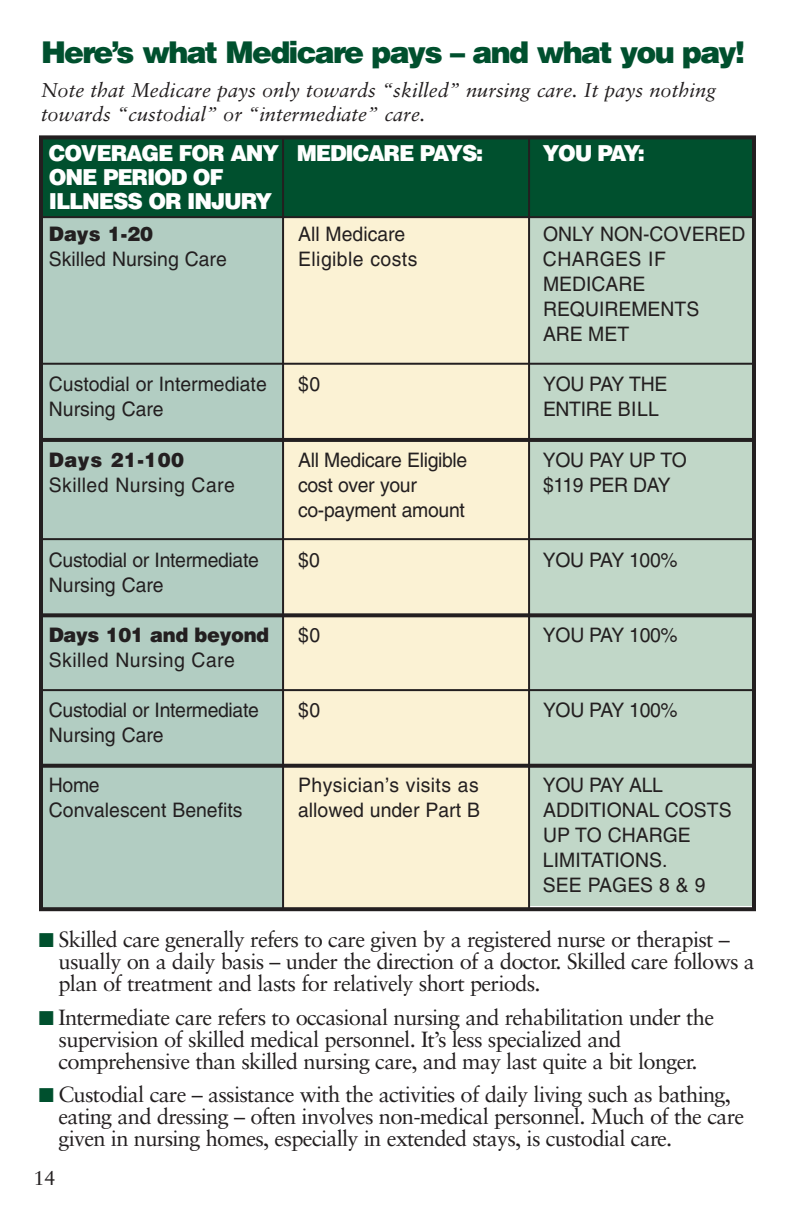
<style>
.page{position:relative;width:792px;height:1224px;background:#fff}
.page>*{position:absolute;margin:0;border:0;box-sizing:border-box;transform-origin:0 0}
.t1{font:900 30px "Helvetica";letter-spacing:-.06em;color:#00502e}
.t2{font:22px/22px "Sabon";letter-spacing:-.035em;color:#231f20}
.t3{font:900 22px/24px "Helvetica";letter-spacing:-.055em;color:#fff}
.t4{font:20px/25px "Helvetica";color:#231f20}
.t5{font:italic 20px/24px "Sabon";color:#231f20}
.t6{font:20px "Helvetica";letter-spacing:.02em;color:#231f20}
.t7{font:900 20px "Helvetica";letter-spacing:-.02em;color:#231f20}
.t8{font:900 20px "Helvetica";letter-spacing:.025em;color:#231f20}
.t9{font:20px "Helvetica";letter-spacing:-.025em;color:#231f20}
.t10{font:20px "Sabon";color:#231f20}
.s1{color:#00502e}
</style>
<div class="page">
<div style="left:529px;top:208px;width:227px;height:698px;background:#c1d7c8"></div>
<div style="left:283px;top:209px;width:246px;height:700px;background:#fbf2d4"></div>
<div style="left:39px;top:198px;width:245px;height:712px;background:#b2cdc2"></div>
<div style="left:40px;top:139px;width:716px;height:78px;background:#00502e"></div>
<div style="left:39px;top:135px;width:717px;height:776px;border:4px solid #231f20"></div>
<hr style="left:39px;top:216px;width:717px;height:2px;background:#231f20">
<hr style="left:39px;top:363px;width:717px;height:2px;background:#231f20">
<hr style="left:39px;top:438px;width:716px;height:4px;background:#231f20">
<hr style="left:39px;top:538px;width:716px;height:2px;background:#231f20">
<svg style="left:39px;top:613px;width:716px;height:4px;background:#312e2e"></svg>
<hr style="left:39px;top:689px;width:716px;height:2px;background:#231f20">
<svg style="left:39px;top:764px;width:716px;height:4px;background:#2e2b2a"></svg>
<hr style="left:282px;top:136px;width:2px;height:774px;background:#231f20">
<hr style="left:528px;top:136px;width:2px;height:774px;background:#231f20">
<h1 class="t1" style="left:41px;top:35px;width:706px">Here’s what Medicare pays – and what you pay!</h1>
<p class="t5" style="left:41px;top:80px;width:677px">Note that Medicare pays only towards “skilled” nursing care. It pays nothing towards “custodial” or “intermediate” care.</p>
<p class="t3" style="left:49px;top:141px;width:436px">COVERAGE FOR ANY MEDICARE PAYS:</p>
<p class="t3" style="left:543px;top:141px;width:104px">YOU PAY:</p>
<p class="t3" style="left:49px;top:165px;width:225px">ONE PERIOD OF<br>ILLNESS OR INJURY</p>
<p class="t7" style="left:49px;top:223px;width:106px">Days 1-20</p>
<p class="t4" style="left:298px;top:223px;width:109px">All Medicare</p>
<p class="t4" style="left:543px;top:223px;width:204px">ONLY NON-COVERED</p>
<p class="t4" style="left:49px;top:248px;width:179px">Skilled Nursing Care</p>
<p class="t6" style="left:298px;top:252px;width:121px">Eligible costs</p>
<p class="t4" style="left:543px;top:248px;width:158px">CHARGES IF<br>MEDICARE<br>REQUIREMENTS<br>ARE MET</p>
<p class="t4" style="left:49px;top:374px;width:219px">Custodial or Intermediate</p>
<p class="t4" style="left:298px;top:374px;width:24px">$0</p>
<p class="t4" style="left:543px;top:374px;width:126px">YOU PAY THE</p>
<p class="t4" style="left:49px;top:399px;width:116px">Nursing Care</p>
<p class="t4" style="left:543px;top:399px;width:118px">ENTIRE BILL</p>
<p class="t8" style="left:49px;top:448px;width:137px">Days 21-100</p>
<p class="t4" style="left:298px;top:449px;width:171px">All Medicare Eligible</p>
<p class="t9" style="left:543px;top:452px;width:145px">YOU PAY UP TO</p>
<p class="t6" style="left:49px;top:477px;width:188px">Skilled Nursing Care</p>
<p class="t4" style="left:298px;top:474px;width:120px">cost over your</p>
<p class="t4" style="left:543px;top:474px;width:129px">$119 PER DAY</p>
<p class="t4" style="left:298px;top:499px;width:168px">co-payment amount</p>
<p class="t4" style="left:49px;top:549px;width:211px">Custodial or Intermediate</p>
<p class="t4" style="left:298px;top:549px;width:24px">$0</p>
<p class="t4" style="left:543px;top:549px;width:136px">YOU PAY 100%</p>
<p class="t4" style="left:49px;top:574px;width:116px">Nursing Care</p>
<p class="t7" style="left:49px;top:623px;width:222px">Days 101 and beyond</p>
<p class="t4" style="left:298px;top:624px;width:24px">$0</p>
<p class="t4" style="left:543px;top:624px;width:136px">YOU PAY 100%</p>
<p class="t6" style="left:49px;top:653px;width:188px">Skilled Nursing Care</p>
<p class="t4" style="left:49px;top:699px;width:211px">Custodial or Intermediate</p>
<p class="t4" style="left:298px;top:699px;width:24px">$0</p>
<p class="t4" style="left:543px;top:699px;width:136px">YOU PAY 100%</p>
<p class="t4" style="left:49px;top:724px;width:116px">Nursing Care</p>
<p class="t4" style="left:49px;top:775px;width:52px">Home</p>
<p class="t6" style="left:298px;top:778px;width:182px">Physician’s visits as</p>
<p class="t4" style="left:543px;top:775px;width:122px">YOU PAY ALL</p>
<p class="t4" style="left:49px;top:800px;width:195px">Convalescent Benefits</p>
<p class="t4" style="left:298px;top:800px;width:183px">allowed under Part B</p>
<p class="t4" style="left:543px;top:800px;width:190px">ADDITIONAL COSTS<br>UP TO CHARGE<br>LIMITATIONS.<br>SEE PAGES 8 &amp; 9</p>
<p class="t2" style="left:58px;top:930px;width:698px;text-indent:-20px"><span class="s1">■</span> Skilled care generally refers to care given by a registered nurse or therapist – usually on a daily basis – under the direction of a doctor. Skilled care follows a plan of treatment and lasts for relatively short periods.</p>
<p class="t2" style="left:59px;top:1008px;width:657px;text-indent:-20px"><span class="s1">■</span> Intermediate care refers to occasional nursing and rehabilitation under the supervision of skilled medical personnel. It’s less specialized and comprehensive than skilled nursing care, and may last quite a bit longer.</p>
<p class="t2" style="left:58px;top:1085px;width:687px;text-indent:-20px"><span class="s1">■</span> Custodial care – assistance with the activities of daily living such as bathing, eating and dressing – often involves non-medical personnel. Much of the care given in nursing homes, especially in extended stays, is custodial care.</p>
<p class="t10" style="left:34px;top:1170px;width:24px">14</p>
</div>
